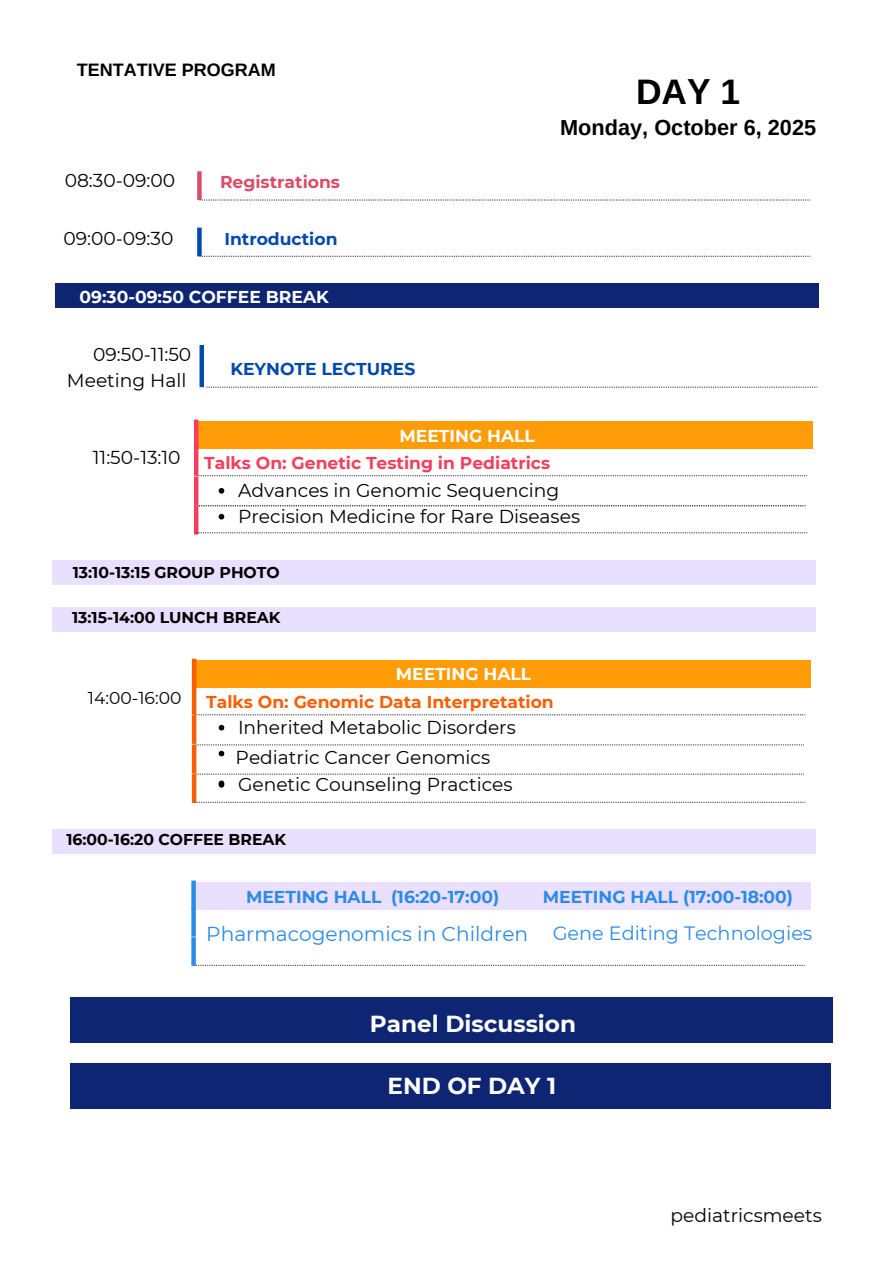
<style>
.page{position:relative;width:894px;height:1264px;background:#fff}
.page>*{position:absolute;margin:0;border:0;box-sizing:border-box;transform-origin:0 0}
.t1{font:700 35.4px "Arimo";color:#000}
.t2{font:700 23.1px "Montserrat";color:#fff}
.t3{font:700 21.75px "Arimo";color:#000}
.t4{font:20.1px "Montserrat";color:#2c8be8}
.t5{font:19.2px "Montserrat";color:#2c8be8}
.t6{font:18.6px/25.8px "Montserrat";color:#000}
.t7{font:700 18px "Arimo";color:#000}
.t8{font:700 17.1px "Montserrat";color:#2c8be8}
.t9{font:700 17.1px "Montserrat";color:#fff}
.t10{font:700 17.1px "Montserrat";color:#f43e5d}
.t11{font:700 17.1px "Montserrat";color:#f85f00}
.t12{font:700 17.1px "Montserrat";color:#004aad}
.t13{font:700 17.1px "Montserrat";color:#d94d66}
.t14{font:17.1px "Montserrat";color:#000}
.t15{font:700 15.6px "Montserrat";color:#000}
</style>
<div class="page">
<svg style="left:199px;top:256px;width:611px;height:1px"></svg>
<div style="left:197px;top:227px;width:5px;height:29px;background:#004aad"></div>
<svg style="left:202px;top:199px;width:608px;height:1px"></svg>
<div style="left:197px;top:171px;width:5px;height:29px;background:#d94d66"></div>
<div style="left:56px;top:284px;width:762px;height:24px;background:#0d2572"></div>
<svg style="left:206px;top:386px;width:611px;height:2px"></svg>
<div style="left:199px;top:345px;width:5px;height:42px;background:#004aad"></div>
<div style="left:198px;top:421px;width:614px;height:27px;background:#ff9c07"></div>
<hr style="left:194px;top:419px;width:4px;height:29px;background:#f43e5d">
<svg style="left:196px;top:475px;width:611px;height:1px"></svg>
<hr style="left:194px;top:447px;width:4px;height:28px;background:#f43e5d">
<hr style="left:194px;top:476px;width:4px;height:29px;background:#f43e5d">
<svg style="left:194px;top:505px;width:611px;height:1px"></svg>
<hr style="left:194px;top:506px;width:4px;height:28px;background:#f43e5d">
<svg style="left:196px;top:532px;width:611px;height:1px"></svg>
<div style="left:52px;top:560px;width:763px;height:24px;background:#e9dfff"></div>
<div style="left:52px;top:607px;width:763px;height:24px;background:#e9dfff"></div>
<div style="left:52px;top:829px;width:763px;height:24px;background:#e9dfff"></div>
<div style="left:196px;top:881px;width:614px;height:28px;background:#e9dfff"></div>
<div style="left:191px;top:880px;width:5px;height:29px;background:#2c8be8"></div>
<svg style="left:196px;top:964px;width:607px;height:1px"></svg>
<div style="left:191px;top:908px;width:5px;height:28px;background:#2c8be8"></div>
<div style="left:191px;top:937px;width:5px;height:28px;background:#2c8be8"></div>
<div style="left:196px;top:660px;width:614px;height:27px;background:#ff9c07"></div>
<hr style="left:192px;top:658px;width:4px;height:29px;background:#f85f00">
<svg style="left:194px;top:714px;width:610px;height:1px"></svg>
<hr style="left:192px;top:686px;width:4px;height:28px;background:#f85f00">
<hr style="left:192px;top:715px;width:4px;height:29px;background:#f85f00">
<hr style="left:192px;top:745px;width:4px;height:28px;background:#f85f00">
<svg style="left:193px;top:773px;width:610px;height:1px"></svg>
<hr style="left:192px;top:774px;width:4px;height:28px;background:#f85f00">
<svg style="left:194px;top:801px;width:611px;height:1px"></svg>
<div style="left:70px;top:997px;width:762px;height:46px;background:#0d2572"></div>
<svg style="left:218px;top:488px;width:6px;height:5px"></svg>
<svg style="left:218px;top:514px;width:6px;height:5px"></svg>
<svg style="left:218px;top:725px;width:6px;height:5px"></svg>
<svg style="left:193px;top:744px;width:610px;height:12px"></svg>
<svg style="left:218px;top:780px;width:6px;height:7px"></svg>
<div style="left:70px;top:1063px;width:760px;height:46px;background:#0d2572"></div>
<p class="t7" style="left:77px;top:60px;width:200px">TENTATIVE PROGRAM</p>
<p class="t6" style="left:65px;top:168px;width:112px">08:30-09:00</p>
<p class="t13" style="left:220px;top:171px;width:121px">Registrations</p>
<p class="t6" style="left:63px;top:225px;width:112px">09:00-09:30</p>
<p class="t12" style="left:224px;top:229px;width:115px">Introduction</p>
<p class="t9" style="left:79px;top:286px;width:251px">09:30-09:50 COFFEE BREAK</p>
<p class="t6" style="left:67px;top:341px;width:126px;text-align:right">09:50-11:50<br>Meeting Hall</p>
<p class="t12" style="left:230px;top:358px;width:186px">KEYNOTE LECTURES</p>
<p class="t9" style="left:399px;top:425px;width:137px">MEETING HALL</p>
<h1 class="t1" style="left:635px;top:72px;width:106px">DAY 1</h1>
<p class="t3" style="left:560px;top:116px;width:257px">Monday, October 6, 2025</p>
<p class="t6" style="left:93px;top:445px;width:89px">11:50-13:10</p>
<p class="t10" style="left:204px;top:452px;width:347px">Talks On: Genetic Testing in Pediatrics</p>
<p class="t6" style="left:238px;top:477px;width:343px">Advances in Genomic Sequencing<br>Precision Medicine for Rare Diseases</p>
<p class="t15" style="left:73px;top:562px;width:208px">13:10-13:15 GROUP PHOTO</p>
<p class="t15" style="left:72px;top:608px;width:210px">13:15-14:00 LUNCH BREAK</p>
<p class="t9" style="left:396px;top:663px;width:137px">MEETING HALL</p>
<p class="t14" style="left:88px;top:687px;width:95px">14:00-16:00</p>
<p class="t11" style="left:206px;top:691px;width:349px">Talks On: Genomic Data Interpretation</p>
<p class="t6" style="left:235px;top:712px;width:282px;line-height:29.7px">Inherited Metabolic Disorders<br>Pediatric Cancer Genomics</p>
<p class="t6" style="left:238px;top:771px;width:276px">Genetic Counseling Practices</p>
<p class="t15" style="left:66px;top:830px;width:221px">16:00-16:20 COFFEE BREAK</p>
<p class="t8" style="left:246px;top:886px;width:255px">MEETING HALL (16:20-17:00)</p>
<p class="t4" style="left:206px;top:921px;width:323px">Pharmacogenomics in Children</p>
<p class="t8" style="left:542px;top:886px;width:252px">MEETING HALL (17:00-18:00)</p>
<p class="t5" style="left:552px;top:921px;width:261px">Gene Editing Technologies</p>
<p class="t2" style="left:370px;top:1009px;width:208px">Panel Discussion</p>
<p class="t2" style="left:387px;top:1071px;width:170px">END OF DAY 1</p>
<p class="t6" style="left:670px;top:1202px;width:153px">pediatricsmeets</p>
</div>
